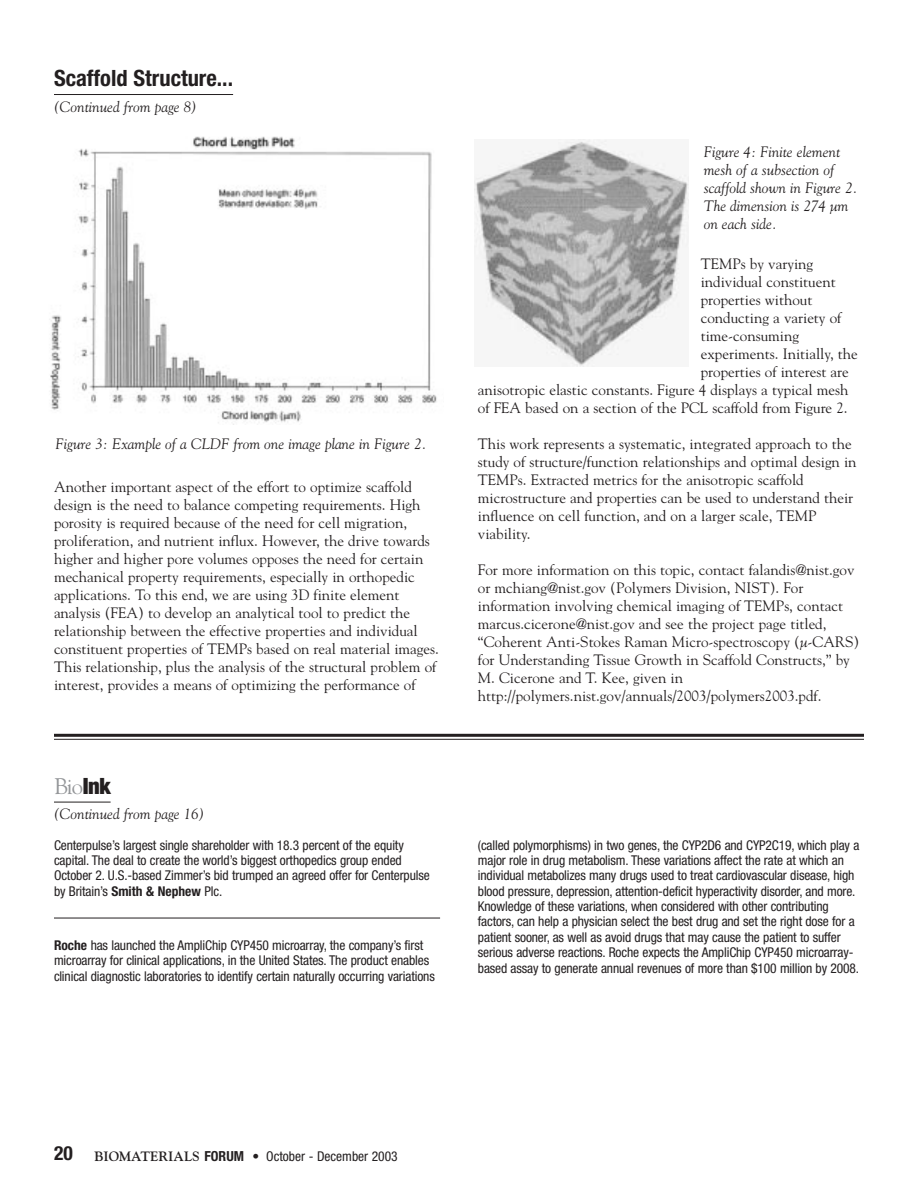
<style>
.page{position:relative;width:918px;height:1188px;background:#fff}
.page>*{position:absolute;margin:0;border:0;box-sizing:border-box;transform-origin:0 0}
.t1{font:700 condensed 22.5px "Helvetica Neue";color:#231f20}
.t2{font:22.5px "Goudy";color:#939598}
.t3{font:15px/18px "Goudy";color:#231f20}
.t4{font:italic 15px/18px "Goudy";color:#231f20}
.t5{font:condensed 13.5px/15.5px "Helvetica Neue";letter-spacing:-.01em;color:#231f20}
.s1{font-family:"Helvetica Neue";font-weight:900;font-stretch:condensed;color:#231f20}
.s2{font-weight:700}
.s3{font-style:italic}
.s4{font-weight:700;font-size:19.5px}
.s5{font-family:"Goudy";font-weight:700;font-stretch:normal}
.s6{font-weight:700;font-size:13.8px}
</style>
<div class="page">
<img style="left:475px;top:140px;width:214px;height:227px">
<img style="left:50px;top:136px;width:387px;height:289px">
<hr style="left:54px;top:734px;width:810px;height:3px;background:#231f20">
<hr style="left:54px;top:739px;width:810px;height:1px;background:#231f20">
<hr style="left:54px;top:94px;width:179px;height:1px;background:#231f20">
<hr style="left:54px;top:918px;width:386px;height:1px;background:#231f20">
<hr style="left:54px;top:802px;width:57px;height:1px;background:#231f20">
<h1 class="t1" style="left:54px;top:70px;width:181px">Scaffold Structure...</h1>
<p class="t4" style="left:54px;top:99px;width:145px">(Continued from page 8)</p>
<p class="t4" style="left:56px;top:436px;width:373px">Figure 3: Example of a CLDF from one image plane in Figure 2.</p>
<p class="t3" style="left:54px;top:479px;width:386px">Another important aspect of the effort to optimize scaffold design is the need to balance competing requirements. High porosity is required because of the need for cell migration, proliferation, and nutrient influx. However, the drive towards higher and higher pore volumes opposes the need for certain mechanical property requirements, especially in orthopedic applications. To this end, we are using 3D finite element analysis (FEA) to develop an analytical tool to predict the relationship between the effective properties and individual constituent properties of TEMPs based on real material images.<br>This relationship, plus the analysis of the structural problem of interest, provides a means of optimizing the performance of</p>
<h1 class="t2" style="left:54px;top:777px;width:58px">Bio<span class="s1">Ink</span></h1>
<p class="t4" style="left:54px;top:806px;width:152px">(Continued from page 16)</p>
<p class="t5" style="left:54px;top:838px;width:377px">Centerpulse’s largest single shareholder with 18.3 percent of the equity capital. The deal to create the world’s biggest orthopedics group ended October 2. U.S.-based Zimmer’s bid trumped an agreed offer for Centerpulse by Britain’s <span class="s2">Smith &amp; Nephew</span> Plc.</p>
<p class="t5" style="left:54px;top:939px;width:382px"><span class="s2">Roche</span> has launched the AmpliChip CYP450 microarray, the company’s first microarray for clinical applications, in the United States. The product enables clinical diagnostic laboratories to identify certain naturally occurring variations</p>
<p class="t4" style="left:704px;top:144px;width:155px">Figure 4: Finite element mesh of a subsection of scaffold shown in Figure 2.<br>The dimension is 274 µm on each side.</p>
<p class="t3" style="left:701px;top:256px;width:114px">TEMPs by varying</p>
<p class="t3" style="left:701px;top:274px;width:136px">individual constituent</p>
<p class="t3" style="left:701px;top:292px;width:113px">properties without</p>
<p class="t3" style="left:701px;top:310px;width:142px">conducting a variety of</p>
<p class="t3" style="left:701px;top:328px;width:100px">time-consuming</p>
<p class="t3" style="left:701px;top:346px;width:159px">experiments. Initially, the</p>
<p class="t3" style="left:701px;top:364px;width:150px">properties of interest are</p>
<p class="t3" style="left:478px;top:382px;width:372px">anisotropic elastic constants. Figure 4 displays a typical mesh</p>
<p class="t3" style="left:478px;top:400px;width:371px">of FEA based on a section of the PCL scaffold from Figure 2.</p>
<p class="t3" style="left:478px;top:436px;width:380px">This work represents a systematic, integrated approach to the study of structure/function relationships and optimal design in TEMPs. Extracted metrics for the anisotropic scaffold microstructure and properties can be used to understand their influence on cell function, and on a larger scale, TEMP viability.</p>
<p class="t3" style="left:478px;top:562px;width:383px">For more information on this topic, contact falandis@nist.gov or mchiang@nist.gov (Polymers Division, NIST). For information involving chemical imaging of TEMPs, contact marcus.cicerone@nist.gov and see the project page titled, “Coherent Anti-Stokes Raman Micro-spectroscopy (<span class="s3">µ</span>-CARS) for Understanding Tissue Growth in Scaffold Constructs,” by M. Cicerone and T. Kee, given in http://polymers.nist.gov/annuals/2003/polymers2003.pdf.</p>
<p class="t5" style="left:478px;top:838px;width:383px">(called polymorphisms) in two genes, the CYP2D6 and CYP2C19, which play a major role in drug metabolism. These variations affect the rate at which an individual metabolizes many drugs used to treat cardiovascular disease, high blood pressure, depression, attention-deficit hyperactivity disorder, and more.<br>Knowledge of these variations, when considered with other contributing factors, can help a physician select the best drug and set the right dose for a patient sooner, as well as avoid drugs that may cause the patient to suffer serious adverse reactions. Roche expects the AmpliChip CYP450 microarray&shy;based assay to generate annual revenues of more than $100 million by 2008.</p>
<p class="t5" style="left:54px;top:1149px;width:345px"><span class="s4">20</span> <span class="s5">BIOMATERIALS</span> <span class="s6">FORUM</span> <span class="s2">•</span> October - December 2003</p>
</div>
